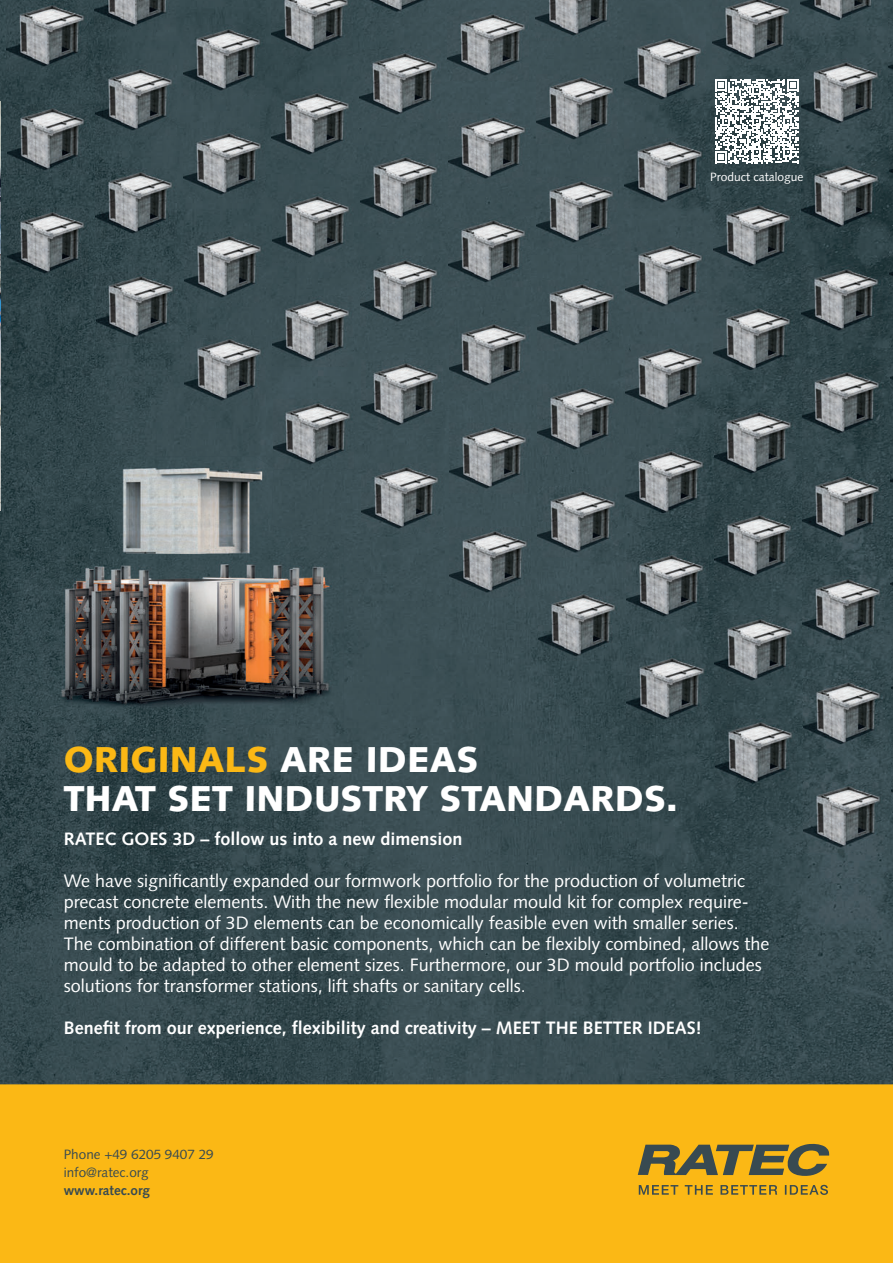
<style>
.page{position:relative;width:893px;height:1263px;background:#fff}
.page>*{position:absolute;margin:0;border:0;box-sizing:border-box;transform-origin:0 0}
.t1{font:900 36px/39px "Syntax LT Std";color:#fff}
.t2{font:18px/21px "Syntax LT Std";color:#fff}
.t3{font:700 18px "Syntax LT Std";color:#fff}
.t4{font:13.5px/18px "Syntax LT Std";color:#384a51}
.t5{font:700 13.5px "Syntax LT Std";color:#384a51}
.t6{font:12px "Syntax LT Std";color:#fff}
.s1{color:#fbb815}
</style>
<div class="page">
<div style="left:0;top:1084px;width:893px;height:179px;background:#fbb815"></div>
<img style="left:0;top:0;width:893px;height:1084px">
<img style="left:89px;top:456px;width:204px;height:272px">
<img style="left:38px;top:545px;width:51px;height:184px">
<img style="left:293px;top:530px;width:51px;height:194px">
<img style="left:804px;top:782px;width:81px;height:70px">
<img style="left:892px;top:743px;width:1px;height:70px">
<img style="left:715px;top:719px;width:81px;height:69px">
<img style="left:803px;top:679px;width:81px;height:70px">
<img style="left:891px;top:639px;width:2px;height:70px">
<img style="left:627px;top:655px;width:81px;height:70px">
<img style="left:715px;top:615px;width:81px;height:70px">
<img style="left:803px;top:576px;width:81px;height:69px">
<img style="left:891px;top:536px;width:2px;height:70px">
<img style="left:538px;top:591px;width:81px;height:70px">
<img style="left:626px;top:551px;width:81px;height:70px">
<img style="left:714px;top:512px;width:81px;height:70px">
<img style="left:802px;top:472px;width:81px;height:70px">
<img style="left:890px;top:433px;width:3px;height:69px">
<img style="left:450px;top:527px;width:81px;height:70px">
<img style="left:538px;top:488px;width:81px;height:69px">
<img style="left:626px;top:448px;width:81px;height:70px">
<img style="left:714px;top:408px;width:81px;height:70px">
<img style="left:802px;top:369px;width:81px;height:70px">
<img style="left:890px;top:329px;width:3px;height:70px">
<img style="left:361px;top:463px;width:81px;height:70px">
<img style="left:449px;top:424px;width:81px;height:70px">
<img style="left:538px;top:384px;width:81px;height:70px">
<img style="left:626px;top:345px;width:81px;height:69px">
<img style="left:714px;top:305px;width:81px;height:70px">
<img style="left:802px;top:265px;width:81px;height:70px">
<img style="left:890px;top:226px;width:3px;height:70px">
<img style="left:273px;top:400px;width:81px;height:70px">
<img style="left:361px;top:360px;width:81px;height:70px">
<img style="left:449px;top:320px;width:81px;height:70px">
<img style="left:537px;top:281px;width:81px;height:70px">
<img style="left:625px;top:241px;width:81px;height:70px">
<img style="left:713px;top:202px;width:81px;height:69px">
<img style="left:801px;top:162px;width:81px;height:70px">
<img style="left:889px;top:122px;width:4px;height:70px">
<img style="left:185px;top:336px;width:81px;height:70px">
<img style="left:273px;top:296px;width:81px;height:70px">
<img style="left:361px;top:257px;width:81px;height:70px">
<img style="left:449px;top:217px;width:81px;height:70px">
<img style="left:537px;top:177px;width:81px;height:70px">
<img style="left:625px;top:138px;width:81px;height:70px">
<img style="left:801px;top:59px;width:81px;height:69px">
<img style="left:889px;top:19px;width:4px;height:70px">
<img style="left:96px;top:272px;width:81px;height:70px">
<img style="left:184px;top:233px;width:81px;height:69px">
<img style="left:272px;top:193px;width:81px;height:70px">
<img style="left:360px;top:153px;width:81px;height:70px">
<img style="left:448px;top:114px;width:81px;height:70px">
<img style="left:536px;top:74px;width:81px;height:70px">
<img style="left:624px;top:34px;width:81px;height:70px">
<img style="left:712px;top:0;width:81px;height:65px">
<img style="left:800px;top:0;width:81px;height:25px">
<img style="left:8px;top:208px;width:81px;height:70px">
<img style="left:96px;top:169px;width:81px;height:70px">
<img style="left:184px;top:129px;width:81px;height:70px">
<img style="left:272px;top:90px;width:81px;height:69px">
<img style="left:360px;top:50px;width:81px;height:70px">
<img style="left:448px;top:10px;width:81px;height:70px">
<img style="left:536px;top:0;width:81px;height:41px">
<img style="left:624px;top:0;width:81px;height:1px">
<img style="left:7px;top:105px;width:81px;height:70px">
<img style="left:95px;top:65px;width:81px;height:70px">
<img style="left:183px;top:26px;width:81px;height:70px">
<img style="left:271px;top:0;width:81px;height:56px">
<img style="left:359px;top:0;width:81px;height:16px">
<img style="left:7px;top:2px;width:81px;height:69px">
<img style="left:95px;top:0;width:81px;height:32px">
<img style="left:711px;top:79px;width:89px;height:106px">
<svg style="left:715px;top:79px;width:84px;height:84px"></svg>
<svg style="left:639px;top:1185px;width:189px;height:10px"></svg>
<svg style="left:638px;top:1143px;width:191px;height:33px"></svg>
<img style="left:0;top:101px;width:1px;height:410px">
<p class="t6" style="left:710px;top:170px;width:95px">Product catalogue</p>
<h1 class="t1" style="left:64px;top:740px;width:616px"><span class="s1">ORIGINALS</span> ARE IDEAS<br>THAT SET INDUSTRY STANDARDS.</h1>
<p class="t3" style="left:64px;top:828px;width:400px">RATEC GOES 3D – follow us into a new dimension</p>
<p class="t2" style="left:64px;top:870px;width:707px">We have significantly expanded our formwork portfolio for the production of volumetric precast concrete elements. With the new flexible modular mould kit for complex require&shy;ments production of 3D elements can be economically feasible even with smaller series.<br>The combination of different basic components, which can be flexibly combined, allows the mould to be adapted to other element sizes. Furthermore, our 3D mould portfolio includes solutions for transformer stations, lift shafts or sanitary cells.</p>
<p class="t3" style="left:64px;top:1018px;width:640px">Benefit from our experience, flexibility and creativity – MEET THE BETTER IDEAS!</p>
<p class="t4" style="left:64px;top:1145px;width:151px">Phone +49 6205 9407 29 info@ratec.org</p>
<p class="t5" style="left:64px;top:1182px;width:88px">www.ratec.org</p>
</div>
